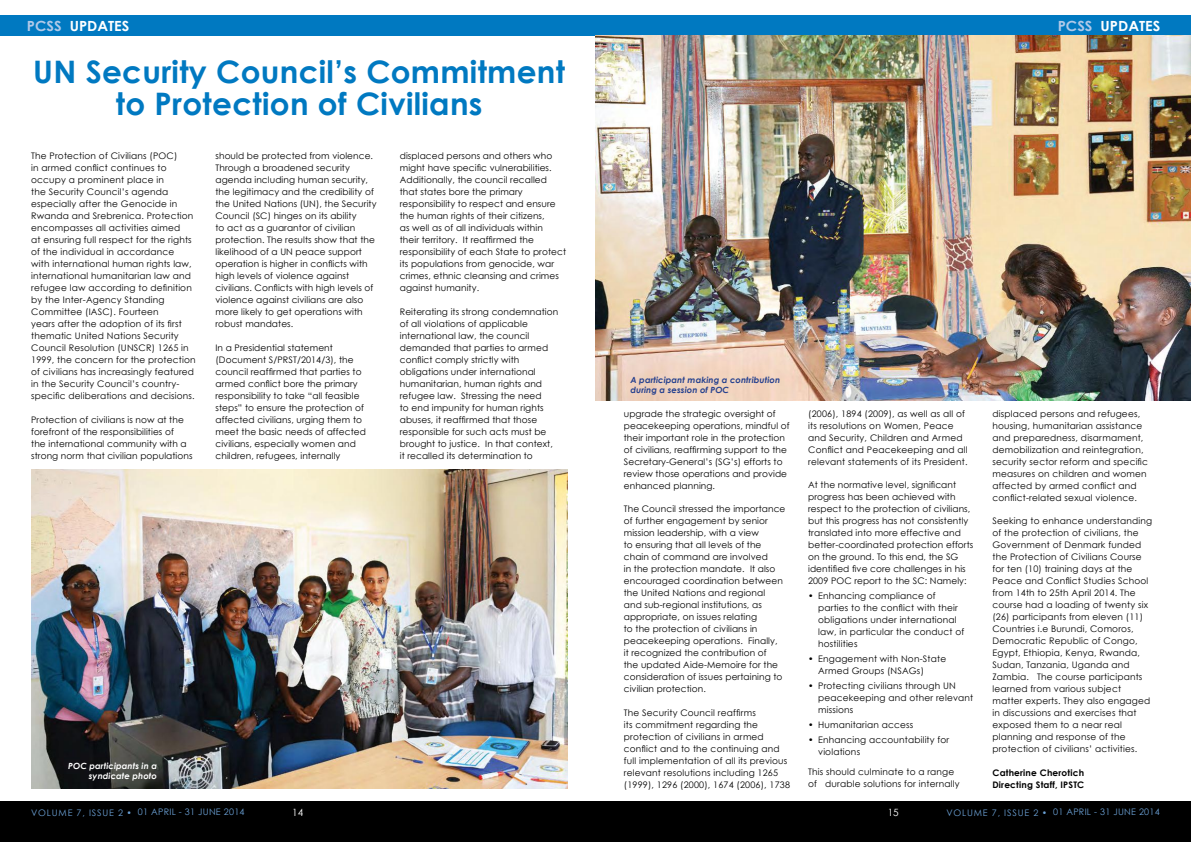
<style>
.page{position:relative;width:1191px;height:842px;background:#fff}
.page>*{position:absolute;margin:0;border:0;box-sizing:border-box;transform-origin:0 0}
.t1{font:700 31px/32px "Century Gothic";letter-spacing:.01em;color:#0079c1;text-align:center}
.t2{font:700 14px "Century Gothic";color:#fff;scale:1.04 1}
.t3{font:10px "Century Gothic";color:#fff}
.t4{font:9px/12px "Century Gothic";letter-spacing:.01em;color:#000}
.t5{font:9px "Century Gothic";letter-spacing:.03em;color:#6ba1d6}
.t6{font:700 9px/12px "Century Gothic";letter-spacing:.02em;color:#000}
.t7{font:italic 700 8.5px/10.2px "Century Gothic";letter-spacing:.01em;color:#24408e}
.t8{font:italic 700 8.5px/10.2px "Century Gothic";letter-spacing:.01em;color:#fff;text-align:right}
.s1{color:#b1c9e8}
</style>
<div class="page">
<div style="left:0;top:801px;width:595px;height:41px;background:#000"></div>
<div style="left:595px;top:801px;width:596px;height:41px;background:#000"></div>
<div style="left:0;top:15px;width:595px;height:20px;background:#0079c1"></div>
<div style="left:595px;top:15px;width:596px;height:20px;background:#0079c1"></div>
<img style="left:31px;top:469px;width:536px;height:319px">
<img style="left:595px;top:36px;width:596px;height:364px">
<h2 class="t2" style="left:27px;top:17px;width:100px"><span class="s1">PCSS</span> UPDATES</h2>
<h2 class="t2" style="left:1057px;top:17px;width:100px"><span class="s1">PCSS</span> UPDATES</h2>
<h1 class="t1" style="left:33px;top:55px;width:533px">UN Security Council’s Commitment to Protection of Civilians</h1>
<p class="t4" style="left:31px;top:150px;width:166px">The Protection of Civilians (POC)<br>in armed conflict continues to occupy a prominent place in<br>the Security Council’s agenda especially after the Genocide in Rwanda and Srebrenica. Protection encompasses all activities aimed<br>at ensuring full respect for the rights of the individual in accordance<br>with international human rights law, international humanitarian law and refugee law according to definition by the Inter-Agency Standing Committee (IASC). Fourteen<br>years after the adoption of its first thematic United Nations Security Council Resolution (UNSCR) 1265 in 1999, the concern for the protection of civilians has increasingly featured in the Security Council’s country&shy;specific deliberations and decisions.</p>
<p class="t4" style="left:31px;top:413px;width:163px">Protection of civilians is now at the forefront of the responsibilities of<br>the international community with a strong norm that civilian populations</p>
<p class="t4" style="left:400px;top:150px;width:168px">displaced persons and others who might have specific vulnerabilities.<br>Additionally, the council recalled that states bore the primary responsibility to respect and ensure the human rights of their citizens,<br>as well as of all individuals within<br>their territory. It reaffirmed the responsibility of each State to protect its populations from genocide, war crimes, ethnic cleansing and crimes against humanity.</p>
<p class="t4" style="left:400px;top:305px;width:160px">Reiterating its strong condemnation of all violations of applicable international law, the council demanded that parties to armed conflict comply strictly with obligations under international humanitarian, human rights and refugee law. Stressing the need<br>to end impunity for human rights abuses, it reaffirmed that those responsible for such acts must be brought to justice. In that context, it recalled its determination to</p>
<p class="t4" style="left:215px;top:150px;width:162px">should be protected from violence.<br>Through a broadened security agenda including human security, the legitimacy and the credibility of the United Nations (UN), the Security Council (SC) hinges on its ability<br>to act as a guarantor of civilian protection. The results show that the likelihood of a UN peace support operation is higher in conflicts with high levels of violence against civilians. Conflicts with high levels of violence against civilians are also more likely to get operations with robust mandates.</p>
<p class="t4" style="left:215px;top:341px;width:152px">In a Presidential statement (Document S/PRST/2014/3), the council reaffirmed that parties to armed conflict bore the primary responsibility to take “all feasible steps” to ensure the protection of affected civilians, urging them to meet the basic needs of affected civilians, especially women and children, refugees, internally</p>
<p class="t8" style="left:68px;top:760px;width:90px">POC participants in a syndicate photo</p>
<p class="t7" style="left:630px;top:374px;width:151px">A participant making a contribution during a session of POC</p>
<p class="t4" style="left:624px;top:408px;width:167px">upgrade the strategic oversight of peacekeeping operations, mindful of their important role in the protection of civilians, reaffirming support to the Secretary-General’s (SG’s) efforts to review those operations and provide enhanced planning.</p>
<p class="t4" style="left:624px;top:503px;width:163px">The Council stressed the importance of further engagement by senior mission leadership, with a view<br>to ensuring that all levels of the chain of command are involved<br>in the protection mandate. It also encouraged coordination between the United Nations and regional<br>and sub-regional institutions, as appropriate, on issues relating<br>to the protection of civilians in peacekeeping operations. Finally,<br>it recognized the contribution of<br>the updated Aide-Memoire for the consideration of issues pertaining to civilian protection.</p>
<p class="t4" style="left:624px;top:706px;width:168px">The Security Council reaffirms<br>its commitment regarding the protection of civilians in armed conflict and to the continuing and full implementation of all its previous relevant resolutions including 1265 (1999), 1296 (2000), 1674 (2006), 1738</p>
<p class="t4" style="left:808px;top:408px;width:161px">(2006), 1894 (2009), as well as all of its resolutions on Women, Peace and Security, Children and Armed Conflict and Peacekeeping and all relevant statements of its President.</p>
<p class="t4" style="left:808px;top:479px;width:167px">At the normative level, significant progress has been achieved with respect to the protection of civilians, but this progress has not consistently translated into more effective and better-coordinated protection efforts on the ground. To this end, the SG identified five core challenges in his 2009 POC report to the SC: Namely:</p>
<p class="t4" style="left:818px;top:590px;width:148px;text-indent:-10px">• Enhancing compliance of parties to the conflict with their obligations under international law, in particular the conduct of hostilities</p>
<p class="t4" style="left:818px;top:653px;width:129px;text-indent:-10px">• Engagement with Non-State<br>Armed Groups (NSAGs)</p>
<p class="t4" style="left:818px;top:679px;width:157px;text-indent:-10px">• Protecting civilians through UN peacekeeping and other relevant missions</p>
<p class="t4" style="left:808px;top:718px;width:107px">• Humanitarian access</p>
<p class="t4" style="left:818px;top:733px;width:133px;text-indent:-10px">• Enhancing accountability for violations</p>
<p class="t4" style="left:808px;top:766px;width:153px">This should culminate to a range of durable solutions for internally</p>
<p class="t4" style="left:992px;top:408px;width:157px">displaced persons and refugees, housing, humanitarian assistance and preparedness, disarmament, demobilization and reintegration, security sector reform and specific measures on children and women affected by armed conflict and conflict-related sexual violence.</p>
<p class="t4" style="left:992px;top:515px;width:161px">Seeking to enhance understanding of the protection of civilians, the<br>Government of Denmark funded the Protection of Civilians Course for ten (10) training days at the<br>Peace and Conflict Studies School from 14th to 25th April 2014. The course had a loading of twenty six (26) participants from eleven (11)<br>Countries i.e Burundi, Comoros,<br>Democratic Republic of Congo,<br>Egypt, Ethiopia, Kenya, Rwanda,<br>Sudan, Tanzania, Uganda and<br>Zambia. The course participants learned from various subject matter experts. They also engaged in discussions and exercises that exposed them to a near real planning and response of the protection of civilians’ activities.</p>
<p class="t6" style="left:992px;top:766px;width:93px">Catherine Cherotich<br>Directing Staff, IPSTC</p>
<p class="t5" style="left:31px;top:807px;width:215px">Volume 7, Issue 2 • 01 april - 31 june 2014</p>
<p class="t3" style="left:292px;top:806px;width:13px">14</p>
<p class="t3" style="left:887px;top:806px;width:13px">15</p>
<p class="t5" style="left:946px;top:807px;width:215px">Volume 7, Issue 2 • 01 april - 31 june 2014</p>
</div>
